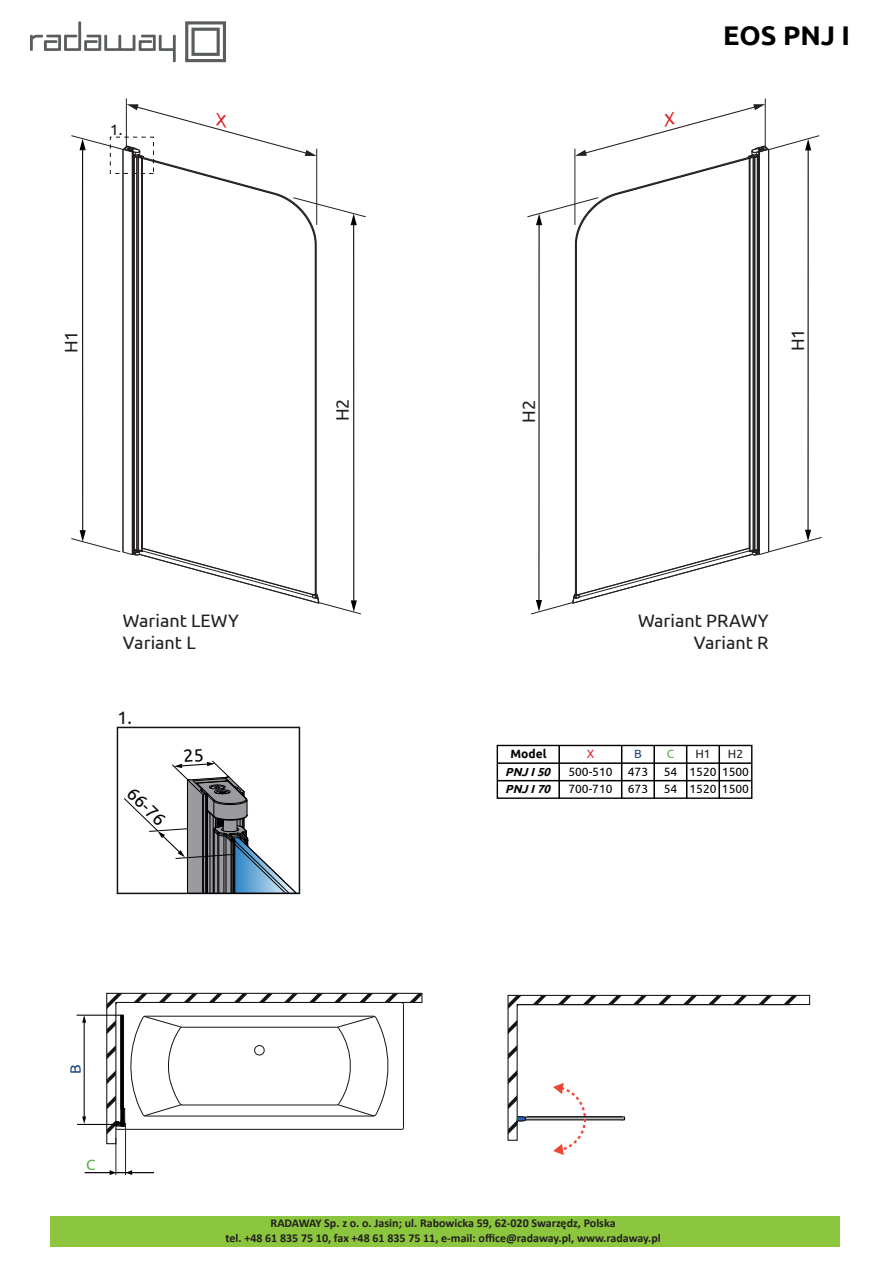
<style>
.page{position:relative;width:893px;height:1262px;background:#fff}
.page>*{position:absolute;margin:0;border:0;box-sizing:border-box;transform-origin:0 0}
.t1{font:700 27px "Ubuntu";color:#000001}
.t2{font:18px/21.6px "Ubuntu";color:#231f20}
.t3{font:18px "Ubuntu";color:#000001}
.t4{font:18px "Ubuntu";color:#111416}
.t5{font:15px "Ubuntu";color:#111416}
.t6{font:15px "Ubuntu";color:#1c407d}
.t7{font:15px "Ubuntu";color:#52ac46}
.t8{font:700 12px/14.4px "Calibri";color:#231f20;text-align:center}
.t9{font:12px "Ubuntu";color:#000001}
.t10{font:700 12px "Ubuntu";color:#000001}
.t11{font:12px "Ubuntu";color:#231f20}
.t12{font:12px "Ubuntu";color:#d9272d}
.t13{font:12px "Ubuntu";color:#1c407c}
.t14{font:12px "Ubuntu";color:#52ac46}
.s1{font-weight:700;font-style:italic;font-size:11.7px}
</style>
<div class="page">
<hr style="left:82px;top:148px;width:1px;height:384px;background:#000001">
<hr style="left:126px;top:98px;width:1px;height:48px;background:#231f20">
<hr style="left:353px;top:223px;width:1px;height:379px;background:#000001">
<hr style="left:141px;top:158px;width:1px;height:393px;background:#231f20">
<hr style="left:138px;top:157px;width:1px;height:393px;background:#231f20">
<hr style="left:137px;top:157px;width:1px;height:393px;background:#231f20">
<hr style="left:136px;top:157px;width:1px;height:393px;background:#231f20">
<hr style="left:134px;top:157px;width:1px;height:392px;background:#231f20">
<hr style="left:315px;top:245px;width:1px;height:350px;background:#231f20">
<hr style="left:316px;top:244px;width:1px;height:350px;background:#231f20">
<hr style="left:132px;top:152px;width:1px;height:402px;background:#231f20">
<hr style="left:123px;top:149px;width:1px;height:403px;background:#231f20">
<hr style="left:133px;top:152px;width:1px;height:402px;background:#231f20">
<hr style="left:142px;top:158px;width:1px;height:390px;background:#231f20">
<svg style="left:71px;top:530px;width:290px;height:84px"></svg>
<hr style="left:807px;top:148px;width:1px;height:384px;background:#000001">
<hr style="left:765px;top:98px;width:1px;height:48px;background:#231f20">
<hr style="left:538px;top:223px;width:1px;height:379px;background:#000001">
<hr style="left:752px;top:157px;width:1px;height:393px;background:#231f20">
<hr style="left:753px;top:157px;width:1px;height:393px;background:#231f20">
<hr style="left:754px;top:157px;width:1px;height:393px;background:#231f20">
<hr style="left:757px;top:157px;width:1px;height:392px;background:#231f20">
<hr style="left:576px;top:245px;width:1px;height:350px;background:#231f20">
<hr style="left:575px;top:244px;width:1px;height:350px;background:#231f20">
<hr style="left:759px;top:152px;width:1px;height:402px;background:#231f20">
<hr style="left:768px;top:149px;width:1px;height:403px;background:#231f20">
<hr style="left:758px;top:152px;width:1px;height:402px;background:#231f20">
<hr style="left:749px;top:158px;width:1px;height:390px;background:#231f20">
<svg style="left:531px;top:529px;width:291px;height:85px"></svg>
<div style="left:50px;top:1215px;width:790px;height:31px;background:#8bc63e"></div>
<hr style="left:84px;top:1021px;width:1px;height:96px;background:#000001">
<svg style="left:82px;top:1116px;width:4px;height:7px"></svg>
<svg style="left:82px;top:1015px;width:4px;height:7px"></svg>
<svg style="left:110px;top:1170px;width:5px;height:5px"></svg>
<svg style="left:126px;top:1170px;width:6px;height:5px"></svg>
<hr style="left:125px;top:1125px;width:1px;height:50px;background:#231f20">
<hr style="left:85px;top:1172px;width:69px;height:1px;background:#000001">
<hr style="left:115px;top:1137px;width:1px;height:38px;background:#231f20">
<div style="left:496px;top:744px;width:256px;height:55px;border:1px solid #000001"></div>
<hr style="left:498px;top:762px;width:253px;height:2px;background:#000001">
<hr style="left:558px;top:746px;width:2px;height:52px;background:#000001">
<hr style="left:621px;top:746px;width:1px;height:52px;background:#000001">
<hr style="left:653px;top:746px;width:2px;height:52px;background:#000001">
<hr style="left:686px;top:745px;width:1px;height:53px;background:#000001">
<hr style="left:718px;top:745px;width:2px;height:53px;background:#000001">
<hr style="left:498px;top:780px;width:253px;height:1px;background:#000001">
<div style="left:117px;top:726px;width:183px;height:168px;border:2px solid #111416"></div>
<svg style="left:507px;top:994px;width:303px;height:161px"></svg>
<svg style="left:106px;top:992px;width:317px;height:152px"></svg>
<hr style="left:77px;top:1014px;width:46px;height:1px;background:#000001">
<hr style="left:77px;top:1123px;width:41px;height:2px;background:#000001">
<svg style="left:185px;top:21px;width:41px;height:41px"></svg>
<svg style="left:30px;top:21px;width:146px;height:41px"></svg>
<svg style="left:123px;top:760px;width:174px;height:134px"></svg>
<svg style="left:71px;top:104px;width:295px;height:141px"></svg>
<svg style="left:527px;top:104px;width:292px;height:141px"></svg>
<p class="t5" style="left:110px;top:120px;width:14px">1.</p>
<h1 class="t1" style="left:723px;top:19px;width:128px">EOS PNJ I</h1>
<h2 class="t2" style="left:60px;top:353px;width:24px;rotate:-90deg">H1</h2>
<h2 class="t2" style="left:331px;top:421px;width:24px;rotate:-90deg">H2</h2>
<h2 class="t2" style="left:517px;top:423px;width:24px;rotate:-90deg">H2</h2>
<h2 class="t2" style="left:786px;top:351px;width:24px;rotate:-90deg">H1</h2>
<h2 class="t2" style="left:123px;top:609px;width:117px">Wariant LEWY<br>Variant L</h2>
<h2 class="t2" style="left:638px;top:609px;width:132px;text-align:right">Wariant PRAWY<br>Variant R</h2>
<h2 class="t4" style="left:117px;top:706px;width:16px">1.</h2>
<h2 class="t3" style="left:137px;top:782px;width:47px;rotate:44deg">66-76</h2>
<p class="t10" style="left:510px;top:746px;width:38px">Model</p>
<p class="t12" style="left:586px;top:747px;width:9px">X</p>
<p class="t13" style="left:634px;top:747px;width:9px">B</p>
<p class="t9" style="left:505px;top:764px;width:109px"><span class="s1">PNJI50</span> 500-510</p>
<p class="t9" style="left:627px;top:764px;width:22px">473</p>
<p class="t14" style="left:666px;top:747px;width:9px">C</p>
<p class="t9" style="left:663px;top:764px;width:15px">54</p>
<p class="t11" style="left:728px;top:747px;width:17px">H2</p>
<p class="t9" style="left:722px;top:764px;width:29px">1500</p>
<p class="t11" style="left:695px;top:747px;width:17px">H1</p>
<p class="t9" style="left:689px;top:764px;width:29px">1520</p>
<p class="t9" style="left:505px;top:782px;width:109px"><span class="s1">PNJI70</span> 700-710</p>
<p class="t9" style="left:627px;top:782px;width:22px">673</p>
<p class="t9" style="left:663px;top:782px;width:87px">54 1520 1500</p>
<p class="t6" style="left:66px;top:1074px;width:11px;rotate:-90deg">B</p>
<p class="t7" style="left:86px;top:1155px;width:11px">C</p>
<p class="t8" style="left:225px;top:1215px;width:437px">RADAWAY Sp. z o. o. Jasin; ul. Rabowicka 59, 62-020 Swarzędz, Polska<br>tel. +48 61 835 75 10, fax +48 61 835 75 11, e-mail: office@radaway.pl, www.radaway.pl</p>
</div>
